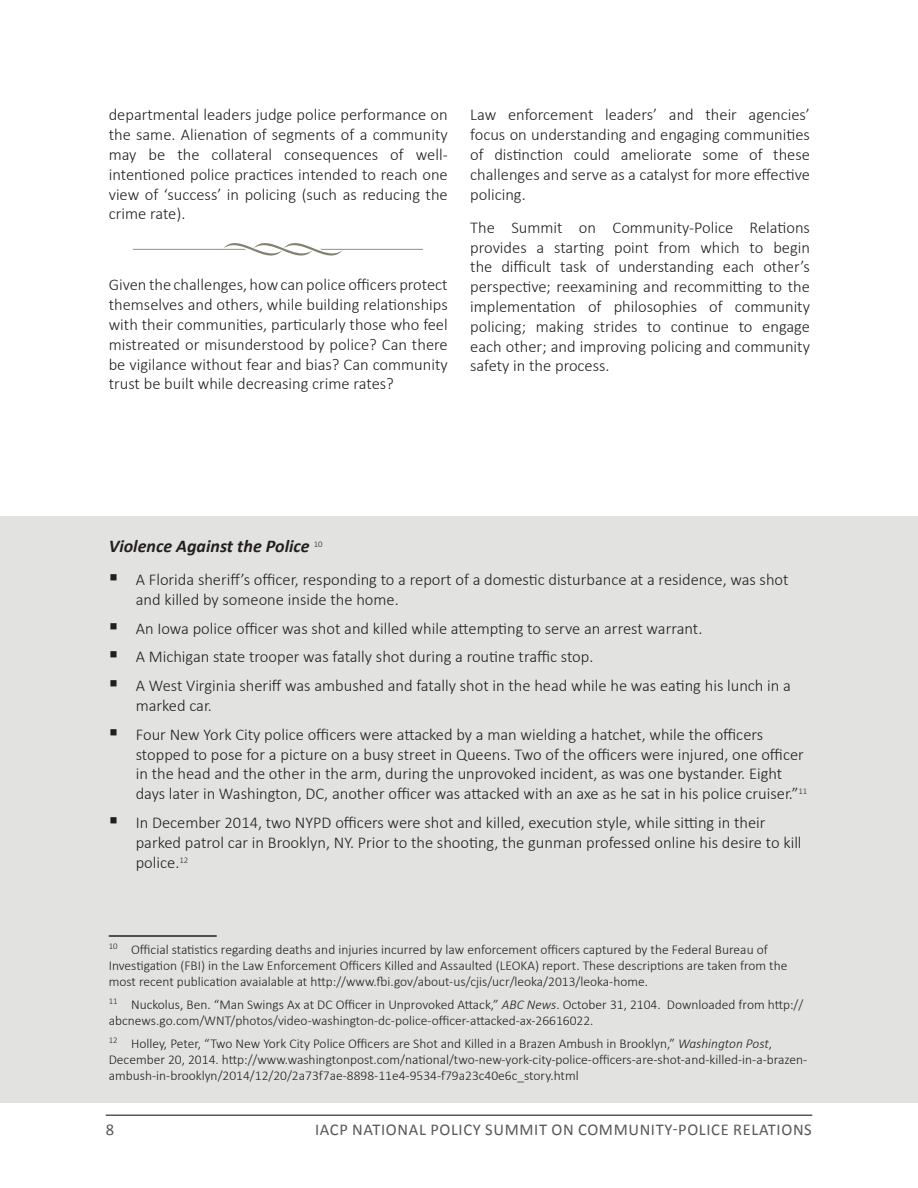
<style>
.page{position:relative;width:918px;height:1188px;background:#fff}
.page>*{position:absolute;margin:0;border:0;box-sizing:border-box;transform-origin:0 0}
.Callout_Heading{font:italic 700 18px "Calibri";color:#231f20}
.General_Content{font:300 16.5px/19.8px "Calibri";color:#231f20;text-align:justify}
.t1{font:16.5px "Calibri";letter-spacing:.04em;color:#57585a}
.Footnote{font:300 13.5px/16.2px "Calibri";color:#231f20}
.s1{font-style:italic}
</style>
<div class="page">
<hr style="left:106px;top:1114px;width:706px;height:2px;background:#57585a">
<div style="left:0;top:516px;width:918px;height:586px;background:#e2e2e1"></div>
<hr style="left:109px;top:935px;width:108px;height:2px;background:#231f20">
<svg style="left:133px;top:243px;width:290px;height:13px"></svg>
<p class="General_Content" style="left:109px;top:105px;width:341px">departmental leaders judge police performance on the same. Alienation of segments of a community may be the collateral consequences of well&shy;intentioned police practices intended to reach one view of ‘success’ in policing (such as reducing the crime rate).</p>
<p class="General_Content" style="left:109px;top:275px;width:341px">Given the challenges, how can police officers protect themselves and others, while building relationships with their communities, particularly those who feel mistreated or misunderstood by police? Can there be vigilance without fear and bias? Can community trust be built while decreasing crime rates?</p>
<p class="General_Content" style="left:470px;top:105px;width:341px">Law enforcement leaders’ and their agencies’ focus on understanding and engaging communities of distinction could ameliorate some of these challenges and serve as a catalyst for more effective policing.</p>
<p class="General_Content" style="left:470px;top:217px;width:341px">The Summit on Community-Police Relations provides a starting point from which to begin the difficult task of understanding each other’s perspective; reexamining and recommitting to the implementation of philosophies of community policing; making strides to continue to engage each other; and improving policing and community safety in the process.</p>
<p class="Callout_Heading" style="left:109px;top:534px;width:215px">Violence Against the Police <sup>10</sup></p>
<p class="General_Content" style="left:136px;top:569px;width:654px">A Florida sheriff’s officer, responding to a report of a domestic disturbance at a residence, was shot and killed by someone inside the home.</p>
<p class="General_Content" style="left:136px;top:618px;width:568px">An Iowa police officer was shot and killed while attempting to serve an arrest warrant.</p>
<p class="General_Content" style="left:136px;top:647px;width:459px">A Michigan state trooper was fatally shot during a routine traffic stop.</p>
<p class="General_Content" style="left:136px;top:676px;width:657px">A West Virginia sheriff was ambushed and fatally shot in the head while he was eating his lunch in a marked car.</p>
<p class="General_Content" style="left:136px;top:724px;width:673px;text-align:left">Four New York City police officers were attacked by a man wielding a hatchet, while the officers stopped to pose for a picture on a busy street in Queens. Two of the officers were injured, one officer in the head and the other in the arm, during the unprovoked incident, as was one bystander. Eight days later in Washington, DC, another officer was attacked with an axe as he sat in his police cruiser.”<sup>11</sup></p>
<p class="General_Content" style="left:136px;top:812px;width:667px;text-align:left">In December 2014, two NYPD officers were shot and killed, execution style, while sitting in their parked patrol car in Brooklyn, NY. Prior to the shooting, the gunman professed online his desire to kill police.<sup>12</sup></p>
<p class="Footnote" style="left:109px;top:941px;width:680px"><sup>10</sup> Official statistics regarding deaths and injuries incurred by law enforcement officers captured by the Federal Bureau of<br>Investigation (FBI) in the Law Enforcement Officers Killed and Assaulted (LEOKA) report. These descriptions are taken from the most recent publication avaialable at http://www.fbi.gov/about-us/cjis/ucr/leoka/2013/leoka-home.</p>
<p class="Footnote" style="left:109px;top:996px;width:696px"><sup>11</sup> Nuckolus, Ben. “Man Swings Ax at DC Officer in Unprovoked Attack,” <span class="s1">ABC News</span>. October 31, 2104. Downloaded from http:// abcnews.go.com/WNT/photos/video-washington-dc-police-officer-attacked-ax-26616022.</p>
<p class="Footnote" style="left:109px;top:1035px;width:700px"><sup>12</sup> Holley, Peter, “Two New York City Police Officers are Shot and Killed in a Brazen Ambush in Brooklyn,” <span class="s1">Washington Post</span>,<br>December 20, 2014. http://www.washingtonpost.com/national/two-new-york-city-police-officers-are-shot-and-killed-in-a-brazen&shy;ambush-in-brooklyn/2014/12/20/2a73f7ae-8898-11e4-9534-f79a23c40e6c_story.html</p>
<p class="t1" style="left:106px;top:1119px;width:10px">8</p>
<p class="t1" style="left:315px;top:1119px;width:498px">IACP NATIONAL POLICY SUMMIT ON COMMUNITY-POLICE RELATIONS</p>
</div>
